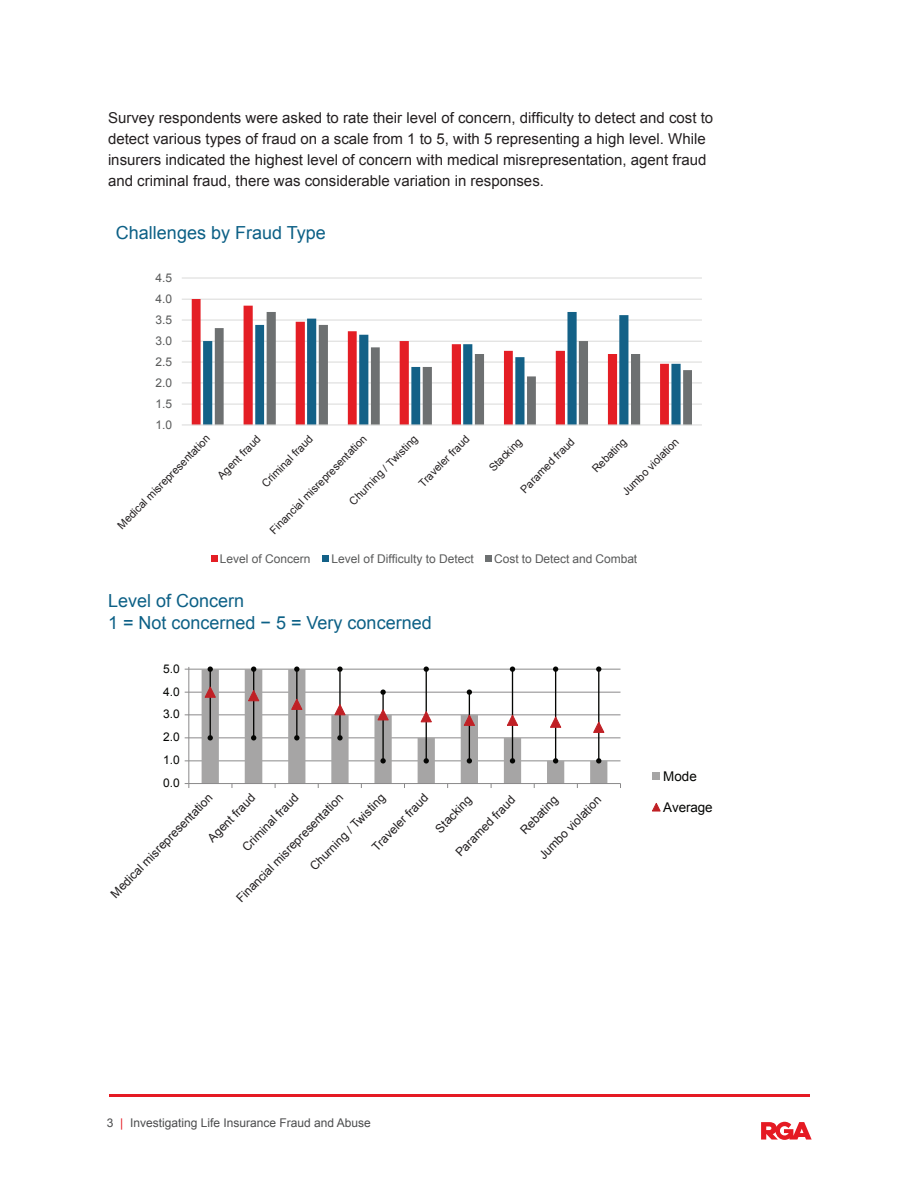
<style>
.page{position:relative;width:918px;height:1188px;background:#fff}
.page>*{position:absolute;margin:0;border:0;box-sizing:border-box;transform-origin:0 0}
.t1{font:18px/21.6px "Arial";color:#0c6086}
.t2{font:15px/21px "Arial";color:#231f20}
.t3{font:13.35px "Arial";letter-spacing:-.005em;color:#040503}
.t4{font:12px "Arial";color:#201d1e}
.t5{font:12px "Arial";color:#595a5a}
.t6{font:12px "Arial";color:#4b4c4d}
.t7{font:12px "Arial";color:#040503}
.t8{font:10.8px "Arial";color:#231f20}
.s1{color:#e51a23}
</style>
<div class="page">
<svg style="left:761px;top:1122px;width:51px;height:18px"></svg>
<hr style="left:109px;top:1094px;width:701px;height:3px;background:#e51a23">
<svg style="left:182px;top:277px;width:520px;height:285px"></svg>
<svg style="left:184px;top:666px;width:477px;height:146px"></svg>
<p class="t2" style="left:108px;top:108px;width:607px">Survey respondents were asked to rate their level of concern, difficulty to detect and cost to detect various types of fraud on a scale from 1 to 5, with 5 representing a high level. While insurers indicated the highest level of concern with medical misrepresentation, agent fraud and criminal fraud, there was considerable variation in responses.</p>
<p class="t1" style="left:116px;top:222px;width:211px">Challenges by Fraud Type</p>
<p class="t5" style="left:156px;top:270px;width:18px">4.5</p>
<p class="t5" style="left:156px;top:291px;width:18px">4.0</p>
<p class="t5" style="left:156px;top:312px;width:18px">3.5</p>
<p class="t5" style="left:156px;top:333px;width:18px">3.0</p>
<p class="t5" style="left:156px;top:354px;width:18px">2.5</p>
<p class="t5" style="left:156px;top:375px;width:18px">2.0</p>
<p class="t5" style="left:156px;top:396px;width:18px">1.5</p>
<p class="t5" style="left:156px;top:417px;width:18px">1.0</p>
<p class="t8" style="left:115px;top:523px;width:128px;rotate:-46deg">Medical misrepresentation</p>
<p class="t8" style="left:215px;top:472px;width:58px;rotate:-46deg">Agent fraud</p>
<p class="t8" style="left:259px;top:481px;width:69px;rotate:-46deg">Criminal fraud</p>
<p class="t8" style="left:346px;top:498px;width:94px;rotate:-46deg">Churning / Twisting</p>
<p class="t8" style="left:416px;top:480px;width:69px;rotate:-46deg">Traveler fraud</p>
<p class="t8" style="left:486px;top:465px;width:43px;rotate:-46deg">Stacking</p>
<p class="t8" style="left:267px;top:527px;width:134px;rotate:-46deg">Financial misrepresentation</p>
<p class="t8" style="left:518px;top:486px;width:73px;rotate:-46deg">Paramed fraud</p>
<p class="t8" style="left:589px;top:466px;width:45px;rotate:-46deg">Rebating</p>
<p class="t8" style="left:619px;top:489px;width:77px;rotate:-46deg">Jumbo violation</p>
<p class="t5" style="left:220px;top:551px;width:92px">Level of Concern</p>
<p class="t5" style="left:332px;top:551px;width:144px">Level of Difficulty to Detect</p>
<p class="t5" style="left:494px;top:551px;width:145px">Cost to Detect and Combat</p>
<p class="t1" style="left:108px;top:590px;width:325px">Level of Concern<br>1 = Not concerned − 5 = Very concerned</p>
<p class="t7" style="left:163px;top:661px;width:18px">5.0</p>
<p class="t7" style="left:163px;top:684px;width:18px">4.0</p>
<p class="t7" style="left:163px;top:706px;width:18px">3.0</p>
<p class="t7" style="left:163px;top:729px;width:18px">2.0</p>
<p class="t7" style="left:163px;top:752px;width:18px">1.0</p>
<p class="t7" style="left:163px;top:775px;width:18px">0.0</p>
<p class="t4" style="left:204px;top:835px;width:63px;rotate:-46deg">Agent fraud</p>
<p class="t4" style="left:239px;top:844px;width:76px;rotate:-46deg">Criminal fraud</p>
<p class="t4" style="left:369px;top:843px;width:76px;rotate:-46deg">Traveler fraud</p>
<p class="t4" style="left:432px;top:825px;width:47px;rotate:-46deg">Stacking</p>
<p class="t4" style="left:307px;top:863px;width:103px;rotate:-46deg">Churning / Twisting</p>
<p class="t4" style="left:107px;top:890px;width:141px;rotate:-46deg">Medical misrepresentation</p>
<p class="t4" style="left:233px;top:895px;width:148px;rotate:-46deg">Financial misrepresentation</p>
<p class="t4" style="left:452px;top:849px;width:81px;rotate:-46deg">Paramed fraud</p>
<p class="t4" style="left:517px;top:827px;width:49px;rotate:-46deg">Rebating</p>
<p class="t4" style="left:536px;top:852px;width:85px;rotate:-46deg">Jumbo violation</p>
<p class="t3" style="left:663px;top:768px;width:35px">Mode</p>
<p class="t3" style="left:663px;top:799px;width:51px">Average</p>
<p class="t6" style="left:107px;top:1115px;width:265px">3 <span class="s1">|</span> Investigating Life Insurance Fraud and Abuse</p>
</div>
